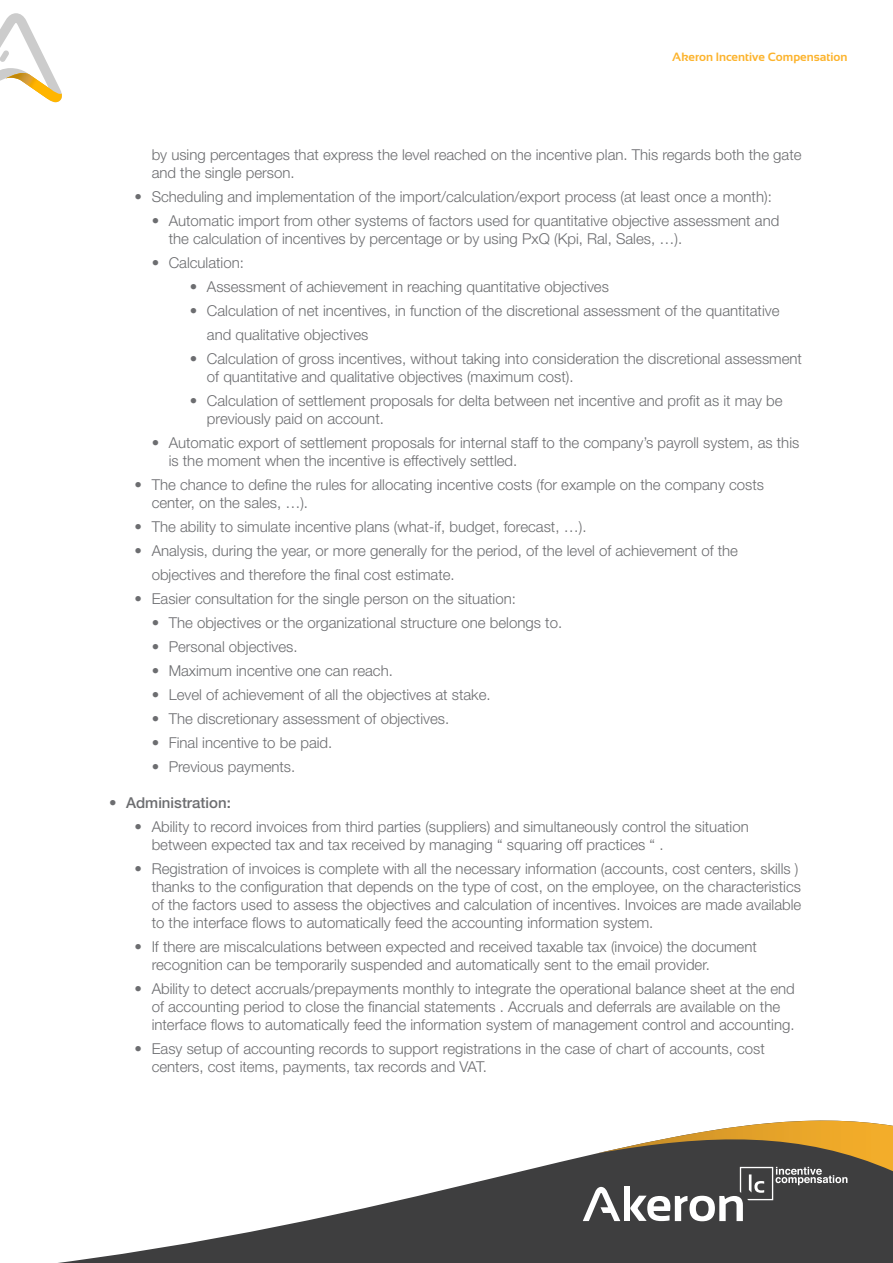
<style>
.page{position:relative;width:893px;height:1263px;background:#fff}
.page>*{position:absolute;margin:0;border:0;box-sizing:border-box;transform-origin:0 0}
.t1{font:300 15px/18px "Helvetica Neue LT Std";color:#6c6d70}
.t2{font:500 15px "Helvetica Neue LT Std";color:#6c6d70}
.t3{font:700 12px "Sansation";color:#fcb32c}
</style>
<div class="page">
<svg style="left:58px;top:1156px;width:835px;height:107px;fill:#3e3e3f"></svg>
<svg style="left:0;top:13px;width:62px;height:89px"></svg>
<img style="left:6px;top:73px;width:46px;height:26px">
<svg style="left:583px;top:1120px;width:310px;height:101px"></svg>
<p class="t3" style="left:672px;top:51px;width:177px">Akeron Incentive Compensation</p>
<p class="t1" style="left:152px;top:145px;width:651px">by using percentages that express the level reached on the incentive plan. This regards both the gate and the single person.</p>
<p class="t1" style="left:135px;top:187px;width:639px">• Scheduling and implementation of the import/calculation/export process (at least once a month):</p>
<p class="t1" style="left:169px;top:211px;width:612px;text-indent:-17px">• Automatic import from other systems of factors used for quantitative objective assessment and the calculation of incentives by percentage or by using PxQ (Kpi, Ral, Sales, …).</p>
<p class="t1" style="left:152px;top:253px;width:94px">• Calculation:</p>
<p class="t1" style="left:190px;top:277px;width:421px">• Assessment of achievement in reaching quantitative objectives</p>
<p class="t1" style="left:207px;top:298px;width:574px;line-height:24px;text-indent:-17px">• Calculation of net incentives, in function of the discretional assessment of the quantitative and qualitative objectives</p>
<p class="t1" style="left:207px;top:349px;width:597px;text-indent:-17px">• Calculation of gross incentives, without taking into consideration the discretional assessment of quantitative and qualitative objectives (maximum cost).</p>
<p class="t1" style="left:207px;top:391px;width:577px;text-indent:-17px">• Calculation of settlement proposals for delta between net incentive and profit as it may be previously paid on account.</p>
<p class="t1" style="left:169px;top:433px;width:632px;text-indent:-17px">• Automatic export of settlement proposals for internal staff to the company’s payroll system, as this is the moment when the incentive is effectively settled.</p>
<p class="t1" style="left:152px;top:475px;width:614px;text-indent:-17px">• The chance to define the rules for allocating incentive costs (for example on the company costs center, on the sales, …).</p>
<p class="t1" style="left:135px;top:517px;width:453px">• The ability to simulate incentive plans (what-if, budget, forecast, …).</p>
<p class="t1" style="left:152px;top:538px;width:588px;line-height:24px;text-indent:-17px">• Analysis, during the year, or more generally for the period, of the level of achievement of the objectives and therefore the final cost estimate.</p>
<p class="t1" style="left:135px;top:589px;width:383px">• Easier consultation for the single person on the situation:</p>
<p class="t1" style="left:152px;top:613px;width:412px">• The objectives or the organizational structure one belongs to.</p>
<p class="t1" style="left:152px;top:637px;width:147px">• Personal objectives.</p>
<p class="t1" style="left:152px;top:661px;width:243px">• Maximum incentive one can reach.</p>
<p class="t1" style="left:152px;top:685px;width:341px">• Level of achievement of all the objectives at stake.</p>
<p class="t1" style="left:152px;top:709px;width:299px">• The discretionary assessment of objectives.</p>
<p class="t1" style="left:152px;top:733px;width:182px">• Final incentive to be paid.</p>
<p class="t1" style="left:152px;top:757px;width:145px">• Previous payments.</p>
<p class="t2" style="left:109px;top:793px;width:123px">• Administration:</p>
<p class="t1" style="left:152px;top:817px;width:599px;text-indent:-17px">• Ability to record invoices from third parties (suppliers) and simultaneously control the situation between expected tax and tax received by managing “ squaring off practices “ .</p>
<p class="t1" style="left:152px;top:859px;width:651px;text-indent:-17px">• Registration of invoices is complete with all the necessary information (accounts, cost centers, skills ) thanks to the configuration that depends on the type of cost, on the employee, on the characteristics of the factors used to assess the objectives and calculation of incentives. Invoices are made available to the interface flows to automatically feed the accounting information system.</p>
<p class="t1" style="left:152px;top:937px;width:607px;text-indent:-17px">• If there are miscalculations between expected and received taxable tax (invoice) the document recognition can be temporarily suspended and automatically sent to the email provider.</p>
<p class="t1" style="left:152px;top:979px;width:645px;text-indent:-17px">• Ability to detect accruals/prepayments monthly to integrate the operational balance sheet at the end of accounting period to close the financial statements . Accruals and deferrals are available on the interface flows to automatically feed the information system of management control and accounting.</p>
<p class="t1" style="left:152px;top:1039px;width:615px;text-indent:-17px">• Easy setup of accounting records to support registrations in the case of chart of accounts, cost centers, cost items, payments, tax records and VAT.</p>
</div>
